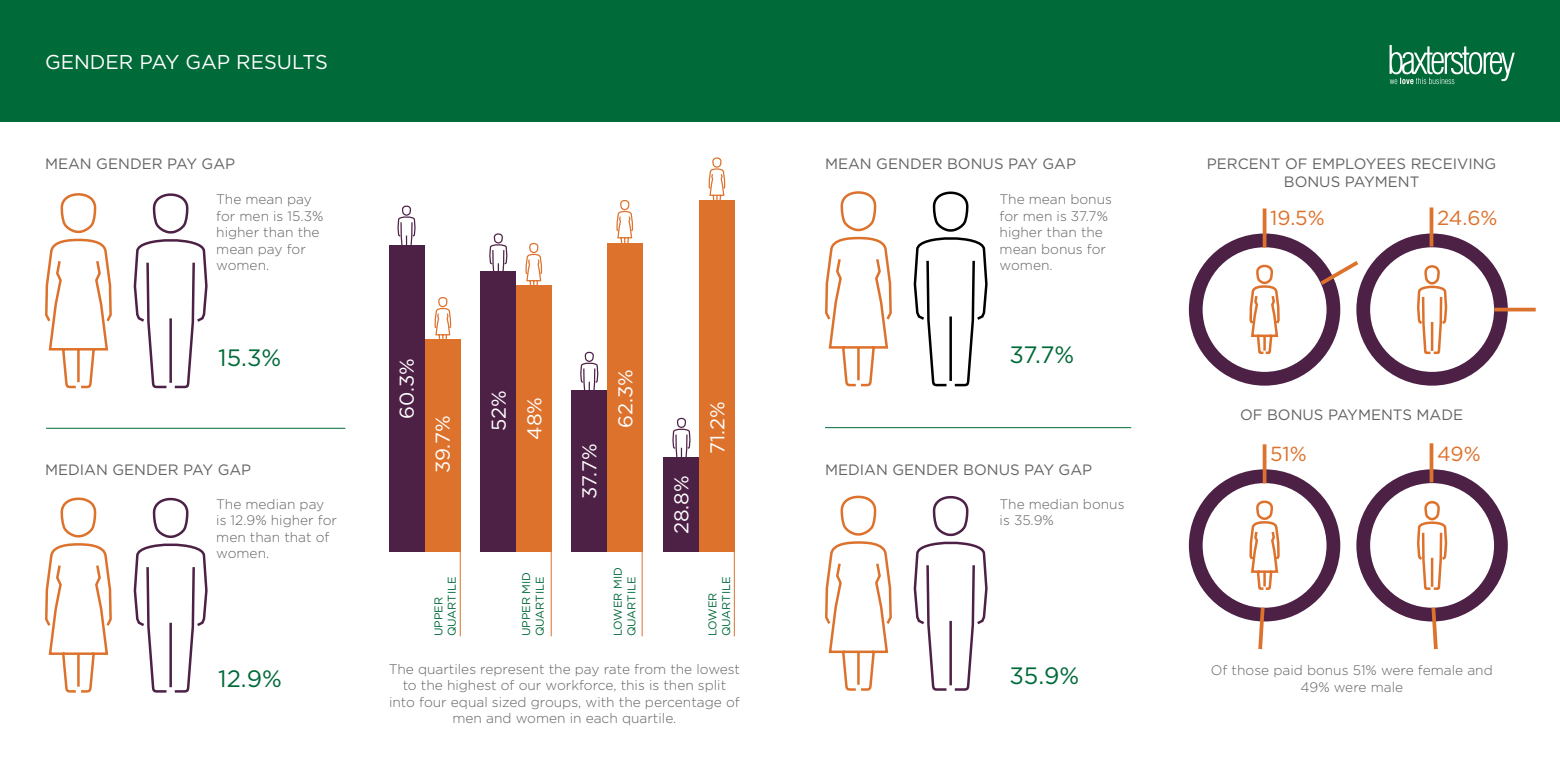
<style>
.page{position:relative;width:1560px;height:780px;background:#fff}
.page>*{position:absolute;margin:0;border:0;box-sizing:border-box;transform-origin:0 0}
.t1{font:23.62px "Gotham";letter-spacing:-.005em;color:#006a39}
.t2{font:20.38px "Gotham";letter-spacing:-.005em;color:#dd722d}
.t3{font:20px "Gotham";color:#fff}
.t4{font:15px/18px "Gotham";color:#646363;text-align:center}
.t5{font:300 13.75px/16.5px "Gotham";color:#646363}
.t6{font:11.25px/13.5px "Gotham";color:#006a39}
</style>
<div class="page">
<div style="left:0;top:0;width:1559px;height:122px;background:#006a39"></div>
<div style="left:389px;top:245px;width:36px;height:306px;background:#4d2146"></div>
<div style="left:425px;top:339px;width:35px;height:212px;background:#dd722d"></div>
<div style="left:480px;top:271px;width:36px;height:280px;background:#4d2146"></div>
<div style="left:516px;top:285px;width:35px;height:266px;background:#dd722d"></div>
<div style="left:571px;top:390px;width:36px;height:161px;background:#4d2146"></div>
<div style="left:607px;top:243px;width:35px;height:308px;background:#dd722d"></div>
<div style="left:663px;top:456px;width:36px;height:95px;background:#4d2146"></div>
<div style="left:699px;top:200px;width:35px;height:351px;background:#dd722d"></div>
<hr style="left:460px;top:551px;width:1px;height:85px;background:#dd722d">
<hr style="left:551px;top:551px;width:1px;height:85px;background:#dd722d">
<hr style="left:641px;top:551px;width:1px;height:85px;background:#dd722d">
<hr style="left:734px;top:551px;width:1px;height:85px;background:#dd722d">
<svg style="left:45px;top:193px;width:67px;height:196px"></svg>
<svg style="left:133px;top:193px;width:75px;height:196px"></svg>
<svg style="left:397px;top:205px;width:19px;height:40px"></svg>
<svg style="left:434px;top:297px;width:18px;height:42px"></svg>
<svg style="left:489px;top:233px;width:19px;height:38px"></svg>
<svg style="left:525px;top:242px;width:17px;height:43px"></svg>
<svg style="left:580px;top:351px;width:19px;height:39px"></svg>
<svg style="left:616px;top:200px;width:17px;height:43px"></svg>
<svg style="left:671px;top:417px;width:20px;height:40px"></svg>
<svg style="left:708px;top:157px;width:17px;height:43px"></svg>
<svg style="left:45px;top:497px;width:67px;height:196px"></svg>
<svg style="left:133px;top:497px;width:75px;height:196px"></svg>
<hr style="left:46px;top:428px;width:299px;height:1px;background:#006a39">
<svg style="left:825px;top:191px;width:67px;height:196px"></svg>
<svg style="left:913px;top:191px;width:75px;height:196px"></svg>
<svg style="left:825px;top:495px;width:67px;height:196px"></svg>
<svg style="left:913px;top:496px;width:75px;height:195px"></svg>
<hr style="left:825px;top:427px;width:306px;height:1px;background:#006a39">
<div style="left:1188px;top:233px;width:151px;height:152px;border:14px solid #4d2146;border-radius:50%"></div>
<div style="left:1356px;top:233px;width:151px;height:152px;border:14px solid #4d2146;border-radius:50%"></div>
<svg style="left:1249px;top:264px;width:31px;height:91px"></svg>
<svg style="left:1417px;top:265px;width:31px;height:90px"></svg>
<svg style="left:1262px;top:208px;width:4px;height:39px"></svg>
<svg style="left:1316px;top:257px;width:46px;height:31px"></svg>
<hr style="left:1429px;top:207px;width:3px;height:39px;background:#dd722d">
<hr style="left:1493px;top:308px;width:42px;height:3px;background:#dd722d">
<svg style="left:1389px;top:45px;width:125px;height:39px"></svg>
<div style="left:1188px;top:469px;width:151px;height:152px;border:14px solid #4d2146;border-radius:50%"></div>
<div style="left:1356px;top:469px;width:151px;height:152px;border:14px solid #4d2146;border-radius:50%"></div>
<svg style="left:1249px;top:500px;width:31px;height:90px"></svg>
<svg style="left:1417px;top:501px;width:31px;height:89px"></svg>
<svg style="left:1262px;top:444px;width:4px;height:39px"></svg>
<svg style="left:1255px;top:606px;width:11px;height:44px"></svg>
<hr style="left:1429px;top:443px;width:3px;height:39px;background:#dd722d">
<svg style="left:1429px;top:606px;width:10px;height:44px"></svg>
<h3 class="t3" style="left:45px;top:49px;width:284px">GENDER PAY GAP RESULTS</h3>
<p class="t4" style="left:45px;top:155px;width:192px">MEAN GENDER PAY GAP</p>
<p class="t5" style="left:216px;top:191px;width:109px">The mean pay for men is 15.3% higher than the mean pay for women.</p>
<p class="t4" style="left:825px;top:155px;width:253px">MEAN GENDER BONUS PAY GAP</p>
<p class="t5" style="left:999px;top:191px;width:114px">The mean bonus for men is 37.7% higher than the mean bonus for women.</p>
<p class="t4" style="left:1206px;top:155px;width:291px">PERCENT OF EMPLOYEES RECEIVING<br>BONUS PAYMENT</p>
<h2 class="t2" style="left:1269px;top:204px;width:56px">19.5%</h2>
<h2 class="t2" style="left:1436px;top:204px;width:62px">24.6%</h2>
<h1 class="t1" style="left:218px;top:342px;width:65px">15.3%</h1>
<p class="t4" style="left:45px;top:460px;width:208px">MEDIAN GENDER PAY GAP</p>
<p class="t5" style="left:216px;top:495px;width:122px">The median pay is 12.9% higher for men than that of women.</p>
<h3 class="t3" style="left:394px;top:419px;width:62px;rotate:-90deg">60.3%</h3>
<h3 class="t3" style="left:430px;top:473px;width:59px;rotate:-90deg">39.7%</h3>
<h3 class="t3" style="left:486px;top:431px;width:42px;rotate:-90deg">52%</h3>
<h3 class="t3" style="left:521px;top:439px;width:44px;rotate:-90deg">48%</h3>
<h3 class="t3" style="left:576px;top:498px;width:56px;rotate:-90deg">37.7%</h3>
<h3 class="t3" style="left:612px;top:428px;width:60px;rotate:-90deg">62.3%</h3>
<h3 class="t3" style="left:668px;top:534px;width:60px;rotate:-90deg">28.8%</h3>
<h3 class="t3" style="left:704px;top:454px;width:54px;rotate:-90deg">71.2%</h3>
<h1 class="t1" style="left:1009px;top:340px;width:66px">37.7%</h1>
<p class="t4" style="left:825px;top:460px;width:269px">MEDIAN GENDER BONUS PAY GAP</p>
<p class="t5" style="left:999px;top:495px;width:126px">The median bonus is 35.9%</p>
<p class="t4" style="left:1239px;top:405px;width:225px">OF BONUS PAYMENTS MADE</p>
<h2 class="t2" style="left:1269px;top:440px;width:38px">51%</h2>
<h2 class="t2" style="left:1436px;top:440px;width:45px">49%</h2>
<p class="t6" style="left:431px;top:636px;width:61px;rotate:-90deg">UPPER<br>QUARTILE</p>
<p class="t6" style="left:519px;top:636px;width:66px;rotate:-90deg">UPPER MID<br>QUARTILE</p>
<p class="t6" style="left:611px;top:636px;width:71px;rotate:-90deg">LOWER MID<br>QUARTILE</p>
<p class="t6" style="left:705px;top:636px;width:61px;rotate:-90deg">LOWER<br>QUARTILE</p>
<h1 class="t1" style="left:218px;top:663px;width:65px">12.9%</h1>
<p class="t5" style="left:389px;top:660px;width:353px;text-align:center">The quartiles represent the pay rate from the lowest to the highest of our workforce, this is then split into four equal sized groups, with the percentage of men and women in each quartile.</p>
<h1 class="t1" style="left:1009px;top:660px;width:71px">35.9%</h1>
<p class="t5" style="left:1210px;top:661px;width:283px;text-align:center">Of those paid bonus 51% were female and<br>49% were male</p>
</div>
